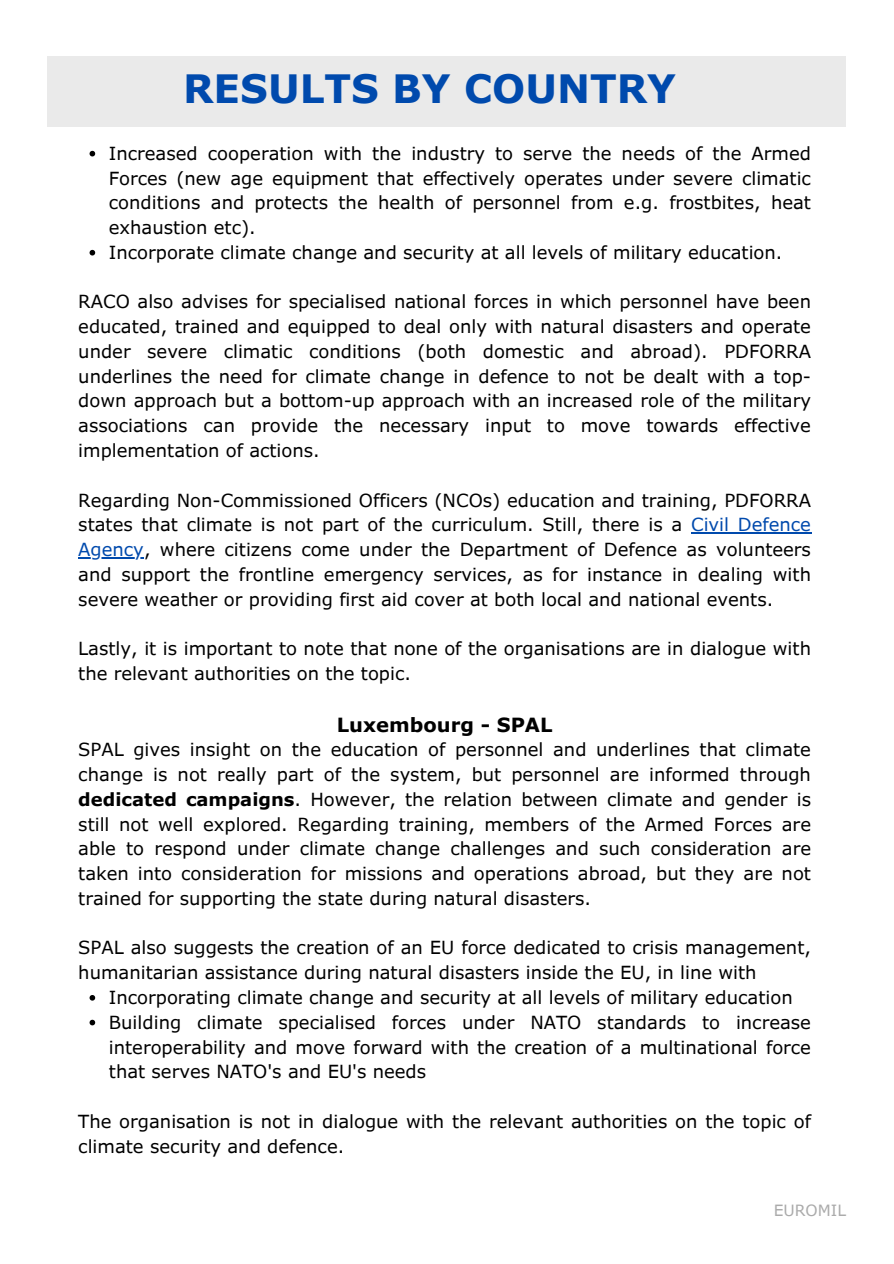
<style>
.page{position:relative;width:894px;height:1264px;background:#fff}
.page>*{position:absolute;margin:0;border:0;box-sizing:border-box;transform-origin:0 0}
.t1{font:700 40.5px "Verdana Pro";color:#004aad}
.t2{font:700 39px "Verdana Pro";color:#004aad}
.t3{font:700 19.5px "Verdana Pro";color:#000}
.t4{font:18px/24.8px "Verdana Pro";color:#000;text-align:justify}
.t5{font:15.45px "Verdana Pro";color:#ababab}
.s1{color:#004aad}
.s2{font-weight:700}
</style>
<div class="page">
<svg style="left:89px;top:151px;width:6px;height:5px"></svg>
<svg style="left:89px;top:250px;width:6px;height:5px"></svg>
<hr style="left:691px;top:532px;width:119px;height:1px;background:#004aad">
<hr style="left:78px;top:557px;width:66px;height:1px;background:#004aad">
<svg style="left:89px;top:995px;width:6px;height:5px"></svg>
<svg style="left:89px;top:1019px;width:6px;height:6px"></svg>
<div style="left:48px;top:57px;width:797px;height:70px;background:#eaeaea"></div>
<h1 class="t1" style="left:188px;top:63px;width:513px">RESULTS BY COUNTRY</h1>
<p class="t2" style="left:183px;top:64px;width:494px">RESULTS BY COUNTRY</p>
<h1 class="t4" style="left:109px;top:140px;width:703px">Increased cooperation with the industry to serve the needs of the Armed Forces (new age equipment that effectively operates under severe climatic conditions and protects the health of personnel from e.g. frostbites, heat exhaustion etc).</h1>
<p class="t4" style="left:109px;top:239px;width:674px">Incorporate climate change and security at all levels of military education.</p>
<p class="t4" style="left:78px;top:289px;width:734px">RACO also advises for specialised national forces in which personnel have been educated, trained and equipped to deal only with natural disasters and operate under severe climatic conditions (both domestic and abroad). PDFORRA underlines the need for climate change in defence to not be dealt with a top&shy;down approach but a bottom-up approach with an increased role of the military associations can provide the necessary input to move towards effective implementation of actions.</p>
<h2 class="t4" style="left:78px;top:487px;width:734px">Regarding Non-Commissioned Officers (NCOs) education and training, PDFORRA states that climate is not part of the curriculum. Still, there is a <span class="s1">Civil Defence</span></h2>
<h2 class="t4" style="left:78px;top:536px;width:734px"><span class="s1">Agency</span>, where citizens come under the Department of Defence as volunteers and support the frontline emergency services, as for instance in dealing with severe weather or providing first aid cover at both local and national events.</h2>
<h2 class="t4" style="left:78px;top:635px;width:734px">Lastly, it is important to note that none of the organisations are in dialogue with the relevant authorities on the topic.</h2>
<h2 class="t3" style="left:337px;top:712px;width:217px">Luxembourg - SPAL</h2>
<h2 class="t4" style="left:78px;top:736px;width:734px">SPAL gives insight on the education of personnel and underlines that climate change is not really part of the system, but personnel are informed through <span class="s2">dedicated campaigns</span>. However, the relation between climate and gender is still not well explored. Regarding training, members of the Armed Forces are able to respond under climate change challenges and such consideration are taken into consideration for missions and operations abroad, but they are not trained for supporting the state during natural disasters.</h2>
<h2 class="t4" style="left:78px;top:934px;width:734px">SPAL also suggests the creation of an EU force dedicated to crisis management, humanitarian assistance during natural disasters inside the EU, in line with</h2>
<h2 class="t4" style="left:109px;top:984px;width:685px">Incorporating climate change and security at all levels of military education</h2>
<p class="t4" style="left:109px;top:1009px;width:703px">Building climate specialised forces under NATO standards to increase interoperability and move forward with the creation of a multinational force that serves NATO's and EU's needs</p>
<p class="t4" style="left:78px;top:1108px;width:734px">The organisation is not in dialogue with the relevant authorities on the topic of climate security and defence.</p>
<h2 class="t5" style="left:773px;top:1200px;width:74px">EUROMIL</h2>
</div>
